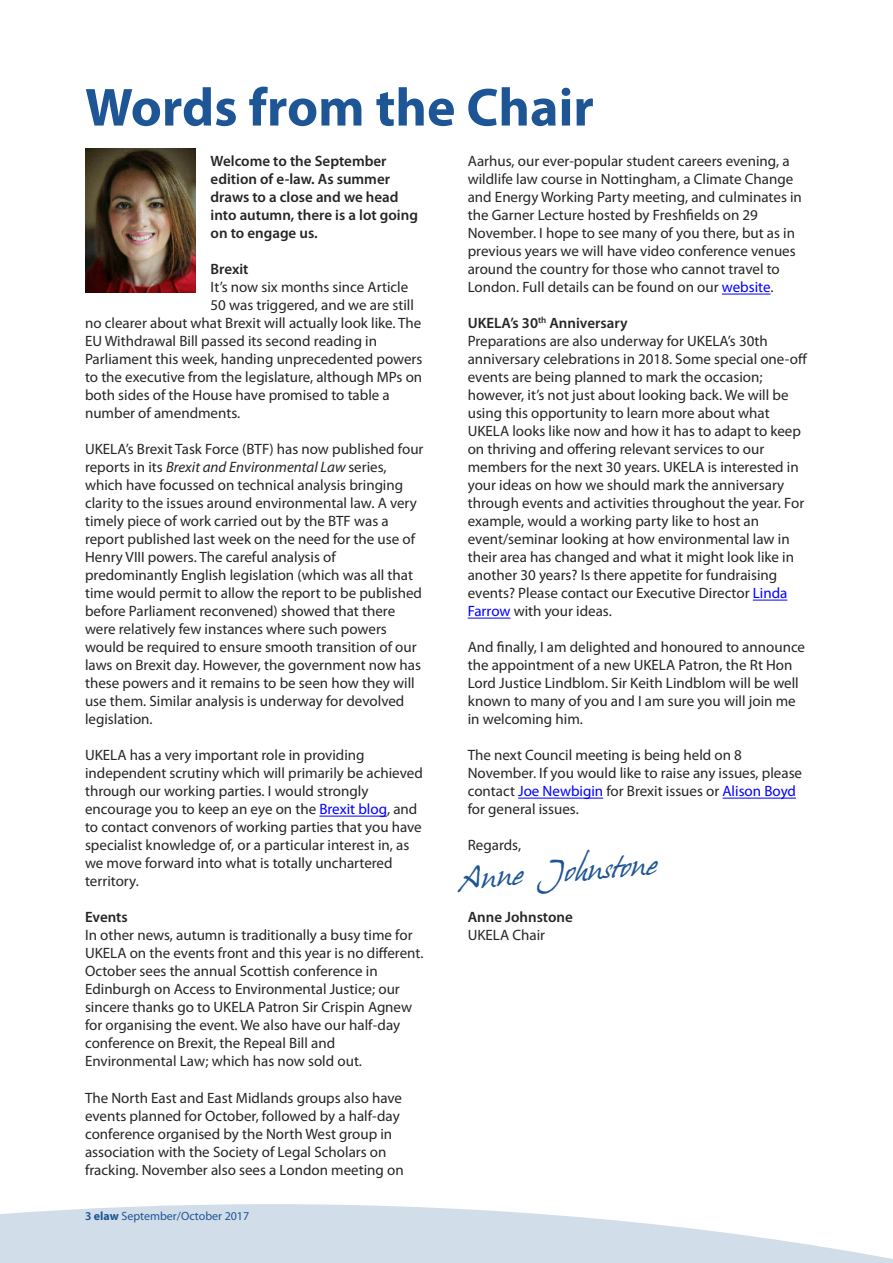
<style>
.page{position:relative;width:893px;height:1263px;background:#fff}
.page>*{position:absolute;margin:0;border:0;box-sizing:border-box;transform-origin:0 0}
.t1{font:700 54px "Myriad Pro";color:#1e5594}
.t2{font:27px "Hans Hand";color:#1e5594}
.t3{font:15px/18px "Myriad Pro";color:#272526}
.t4{font:600 15px/18px "Myriad Pro";color:#272526}
.t5{font:12px "Myriad Pro";color:#1e5594}
.s1{font-style:italic}
.s2{color:#00f}
.s3{font-weight:600}
.s4{font-weight:700}
</style>
<div class="page">
<svg style="left:0;top:1204px;width:893px;height:59px;fill:#d2ddea"></svg>
<hr style="left:319px;top:816px;width:68px;height:1px;background:#00f">
<hr style="left:722px;top:294px;width:49px;height:1px;background:#00f">
<hr style="left:753px;top:600px;width:34px;height:1px;background:#00f">
<hr style="left:468px;top:618px;width:42px;height:1px;background:#00f">
<hr style="left:518px;top:798px;width:85px;height:1px;background:#00f">
<hr style="left:722px;top:798px;width:74px;height:1px;background:#00f">
<img style="left:85px;top:148px;width:111px;height:144px">
<h1 class="t1" style="left:85px;top:87px;width:510px">Words from the Chair</h1>
<p class="t4" style="left:211px;top:154px;width:209px">Welcome to the September edition of e-law. As summer draws to a close and we head into autumn, there is a lot going on to engage us.</p>
<p class="t4" style="left:211px;top:262px;width:39px">Brexit</p>
<p class="t3" style="left:211px;top:280px;width:199px">It’s now six months since Article</p>
<p class="t3" style="left:211px;top:298px;width:205px">50 was triggered, and we are still</p>
<p class="t3" style="left:85px;top:316px;width:338px">no clearer about what Brexit will actually look like. The</p>
<p class="t3" style="left:85px;top:334px;width:294px">EU Withdrawal Bill passed its second reading in</p>
<p class="t3" style="left:85px;top:352px;width:339px">Parliament this week, handing unprecedented powers</p>
<p class="t3" style="left:85px;top:370px;width:339px">to the executive from the legislature, although MPs on</p>
<p class="t3" style="left:85px;top:388px;width:306px">both sides of the House have promised to table a</p>
<p class="t3" style="left:85px;top:406px;width:157px">number of amendments.</p>
<p class="t3" style="left:85px;top:442px;width:340px">UKELA’s Brexit Task Force (BTF) has now published four reports in its <span class="s1">Brexit and Environmental Law</span> series, which have focussed on technical analysis bringing clarity to the issues around environmental law. A very timely piece of work carried out by the BTF was a report published last week on the need for the use of Henry VIII powers. The careful analysis of predominantly English legislation (which was all that time would permit to allow the report to be published before Parliament reconvened) showed that there were relatively few instances where such powers would be required to ensure smooth transition of our laws on Brexit day. However, the government now has these powers and it remains to be seen how they will use them. Similar analysis is underway for devolved legislation.</p>
<p class="t3" style="left:85px;top:748px;width:339px">UKELA has a very important role in providing independent scrutiny which will primarily be achieved through our working parties. I would strongly encourage you to keep an eye on the <span class="s2">Brexit blog</span>, and to contact convenors of working parties that you have specialist knowledge of, or a particular interest in, as we move forward into what is totally unchartered territory.</p>
<p class="t4" style="left:85px;top:910px;width:44px">Events</p>
<p class="t3" style="left:85px;top:928px;width:340px">In other news, autumn is traditionally a busy time for UKELA on the events front and this year is no different.<br>October sees the annual Scottish conference in Edinburgh on Access to Environmental Justice; our sincere thanks go to UKELA Patron Sir Crispin Agnew for organising the event. We also have our half-day conference on Brexit, the Repeal Bill and Environmental Law; which has now sold out.</p>
<p class="t3" style="left:85px;top:1090px;width:320px">The North East and East Midlands groups also have events planned for October, followed by a half-day conference organised by the North West group in association with the Society of Legal Scholars on fracking. November also sees a London meeting on</p>
<p class="t5" style="left:85px;top:1212px;width:166px"><span class="s3">3</span> <span class="s4">elaw</span> September/October 2017</p>
<p class="t3" style="left:468px;top:154px;width:336px">Aarhus, our ever-popular student careers evening, a wildlife law course in Nottingham, a Climate Change and Energy Working Party meeting, and culminates in the Garner Lecture hosted by Freshfields on 29<br>November. I hope to see many of you there, but as in previous years we will have video conference venues around the country for those who cannot travel to London. Full details can be found on our <span class="s2">website</span>.</p>
<p class="t3" style="left:468px;top:316px;width:341px"><span class="s3">UKELA’s 30</span><sup>th</sup> <span class="s3">Anniversary<br></span>Preparations are also underway for UKELA’s 30th anniversary celebrations in 2018. Some special one-off events are being planned to mark the occasion; however, it’s not just about looking back. We will be using this opportunity to learn more about what UKELA looks like now and how it has to adapt to keep on thriving and offering relevant services to our members for the next 30 years. UKELA is interested in your ideas on how we should mark the anniversary through events and activities throughout the year. For example, would a working party like to host an event/seminar looking at how environmental law in their area has changed and what it might look like in another 30 years? Is there appetite for fundraising events? Please contact our Executive Director <span class="s2">Linda Farrow</span> with your ideas.</p>
<p class="t3" style="left:468px;top:640px;width:339px">And finally, I am delighted and honoured to announce the appointment of a new UKELA Patron, the Rt Hon Lord Justice Lindblom. Sir Keith Lindblom will be well known to many of you and I am sure you will join me in welcoming him.</p>
<p class="t3" style="left:468px;top:748px;width:336px">The next Council meeting is being held on 8<br>November. If you would like to raise any issues, please contact <span class="s2">Joe Newbigin</span> for Brexit issues or <span class="s2">Alison Boyd </span>for general issues.</p>
<p class="t3" style="left:468px;top:838px;width:55px">Regards,</p>
<h2 class="t2" style="left:458px;top:863px;width:199px;rotate:-4deg">Anne Johnstone</h2>
<p class="t4" style="left:468px;top:910px;width:107px">Anne Johnstone</p>
<p class="t3" style="left:468px;top:928px;width:79px">UKELA Chair</p>
</div>
